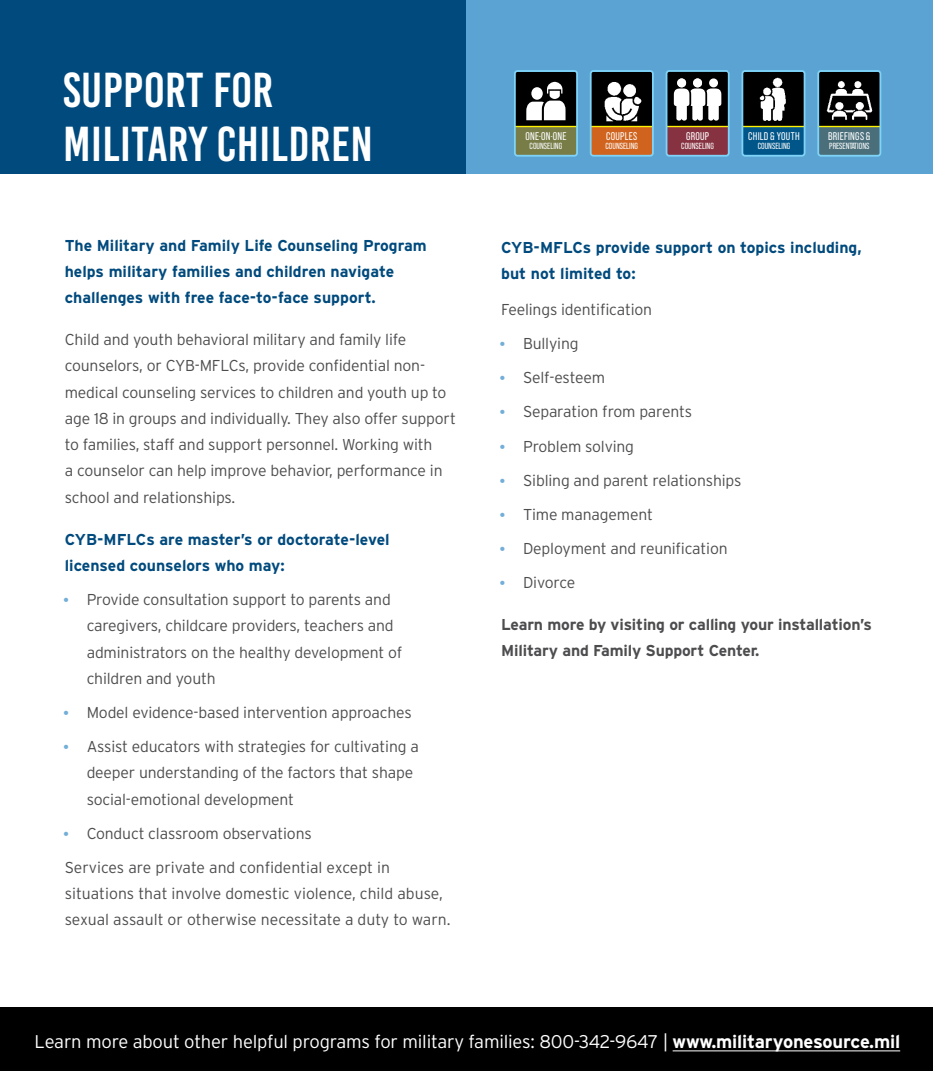
<style>
.page{position:relative;width:933px;height:1071px;background:#fff}
.page>*{position:absolute;margin:0;border:0;box-sizing:border-box;transform-origin:0 0}
.t1{font:49px/54.6px "Bebas Kai";letter-spacing:.01em;color:#fff}
.t2{font:300 18.38px "Interstate";letter-spacing:-.01em;color:#fff}
.t3{font:300 15.75px/26.2px "Interstate";letter-spacing:-.01em;color:#4d4d4f}
.t4{font:700 15.75px/26.2px "Interstate";color:#004a7d}
.t5{font:700 15.75px/26.2px "Interstate";letter-spacing:-.01em;color:#4d4d4f}
.t6{font:11.2px "Bebas Neue Pro";letter-spacing:.025em;color:#fff}
.t7{font:8.92px "Bebas Neue Pro";color:#fff}
.s1{font-weight:400;font-size:14px;color:#73aed8}
.s2{font-weight:700}
</style>
<div class="page">
<div style="left:0;top:0;width:466px;height:173px;background:#004a7d"></div>
<div style="left:466px;top:0;width:466px;height:173px;background:#5aa3d2"></div>
<div style="left:0;top:1008px;width:932px;height:63px;background:#000"></div>
<hr style="left:672px;top:1051px;width:228px;height:1px;background:#fff">
<div style="left:818px;top:72px;width:62px;height:55px;background:#000"></div>
<div style="left:820px;top:127px;width:58px;height:27px;background:#4a6f7a"></div>
<hr style="left:818px;top:126px;width:62px;height:1px;background:#fff200">
<div style="left:817px;top:70px;width:64px;height:87px;border:2px solid #7ed3f7;border-radius:3px"></div>
<img style="left:826px;top:80px;width:47px;height:40px">
<div style="left:835px;top:96px;width:28px;height:5px;background:#000"></div>
<div style="left:590px;top:72px;width:62px;height:55px;background:#000"></div>
<div style="left:592px;top:127px;width:58px;height:27px;background:#d0631d"></div>
<hr style="left:590px;top:126px;width:62px;height:1px;background:#fff200">
<div style="left:589px;top:70px;width:64px;height:87px;border:2px solid #7ed3f7;border-radius:3px"></div>
<img style="left:604px;top:82px;width:38px;height:40px">
<div style="left:515px;top:72px;width:61px;height:55px;background:#000"></div>
<div style="left:517px;top:127px;width:58px;height:27px;background:#787d48"></div>
<hr style="left:515px;top:126px;width:62px;height:1px;background:#fff200">
<div style="left:514px;top:70px;width:64px;height:87px;border:2px solid #7ed3f7;border-radius:3px"></div>
<svg style="left:526px;top:82px;width:39px;height:38px"></svg>
<div style="left:667px;top:71px;width:61px;height:55px;background:#000"></div>
<div style="left:668px;top:127px;width:58px;height:27px;background:#873241"></div>
<hr style="left:666px;top:126px;width:62px;height:1px;background:#fff200">
<div style="left:665px;top:70px;width:64px;height:87px;border:2px solid #7ed3f7;border-radius:3px"></div>
<div style="left:693px;top:78px;width:9px;height:9px;background:#fff;border-radius:50%"></div>
<div style="left:709px;top:78px;width:9px;height:9px;background:#fff;border-radius:50%"></div>
<div style="left:677px;top:78px;width:9px;height:9px;background:#fff;border-radius:50%"></div>
<svg style="left:673px;top:89px;width:48px;height:32px"></svg>
<div style="left:742px;top:72px;width:62px;height:55px;background:#000"></div>
<img style="left:759px;top:77px;width:27px;height:44px">
<div style="left:744px;top:127px;width:58px;height:27px;background:#005689"></div>
<hr style="left:742px;top:126px;width:62px;height:1px;background:#fff200">
<div style="left:741px;top:70px;width:64px;height:87px;border:2px solid #7ed3f7;border-radius:3px"></div>
<h1 class="t1" style="left:63px;top:63px;width:311px">SUPPORT FOR<br>MILITARY CHILDREN</h1>
<p class="t4" style="left:65px;top:232px;width:363px">The Military and Family Life Counseling Program helps military families and children navigate challenges with free face-to-face support.</p>
<p class="t3" style="left:65px;top:326px;width:392px">Child and youth behavioral military and family life counselors, or CYB-MFLCs, provide confidential non&shy;medical counseling services to children and youth up to age 18 in groups and individually. They also offer support to families, staff and support personnel. Working with<br>a counselor can help improve behavior, performance in school and relationships.</p>
<p class="t4" style="left:65px;top:526px;width:326px">CYB-MFLCs are master’s or doctorate-level licensed counselors who may:</p>
<p class="t3" style="left:87px;top:586px;width:317px;text-indent:-24px"><span class="s1">•</span> Provide consultation support to parents and caregivers, childcare providers, teachers and administrators on the healthy development of children and youth</p>
<p class="t3" style="left:63px;top:699px;width:350px"><span class="s1">•</span> Model evidence-based intervention approaches</p>
<p class="t3" style="left:87px;top:733px;width:333px;text-indent:-24px"><span class="s1">•</span> Assist educators with strategies for cultivating a deeper understanding of the factors that shape social-emotional development</p>
<p class="t3" style="left:63px;top:816px;width:328px;line-height:34.1px"><span class="s1">•</span> Conduct classroom observations<br>Services are private and confidential except in</p>
<p class="t3" style="left:65px;top:880px;width:387px">situations that involve domestic violence, child abuse, sexual assault or otherwise necessitate a duty to warn.</p>
<p class="t6" style="left:525px;top:130px;width:43px">ONE-ON-ONE</p>
<p class="t7" style="left:529px;top:141px;width:34px">COUNSELING</p>
<p class="t6" style="left:606px;top:130px;width:33px">COUPLES</p>
<p class="t7" style="left:605px;top:141px;width:34px">COUNSELING</p>
<p class="t6" style="left:686px;top:130px;width:25px">GROUP</p>
<p class="t7" style="left:681px;top:141px;width:34px">COUNSELING</p>
<p class="t6" style="left:748px;top:130px;width:53px">CHILD &amp; YOUTH</p>
<p class="t7" style="left:757px;top:141px;width:34px">COUNSELING</p>
<p class="t6" style="left:828px;top:130px;width:44px">BRIEFINGS &amp;</p>
<p class="t7" style="left:829px;top:141px;width:42px">PRESENTATIONS</p>
<p class="t4" style="left:501px;top:234px;width:362px">CYB-MFLCs provide support on topics including, but not limited to:</p>
<p class="t3" style="left:501px;top:296px;width:152px">Feelings identification</p>
<p class="t3" style="left:499px;top:330px;width:81px"><span class="s1">•</span> Bullying</p>
<p class="t3" style="left:499px;top:365px;width:107px"><span class="s1">•</span> Self-esteem</p>
<p class="t3" style="left:499px;top:399px;width:194px"><span class="s1">•</span> Separation from parents</p>
<p class="t3" style="left:499px;top:433px;width:136px"><span class="s1">•</span> Problem solving</p>
<p class="t3" style="left:499px;top:467px;width:243px"><span class="s1">•</span> Sibling and parent relationships</p>
<p class="t3" style="left:499px;top:501px;width:155px"><span class="s1">•</span> Time management</p>
<p class="t3" style="left:499px;top:535px;width:230px"><span class="s1">•</span> Deployment and reunification</p>
<p class="t3" style="left:499px;top:569px;width:77px"><span class="s1">•</span> Divorce</p>
<p class="t5" style="left:501px;top:611px;width:372px">Learn more by visiting or calling your installation’s<br>Military and Family Support Center.</p>
<p class="t2" style="left:35px;top:1032px;width:867px">Learn more about other helpful programs for military families: 800-342-9647 | <span class="s2">www.militaryonesource.mil</span></p>
</div>
